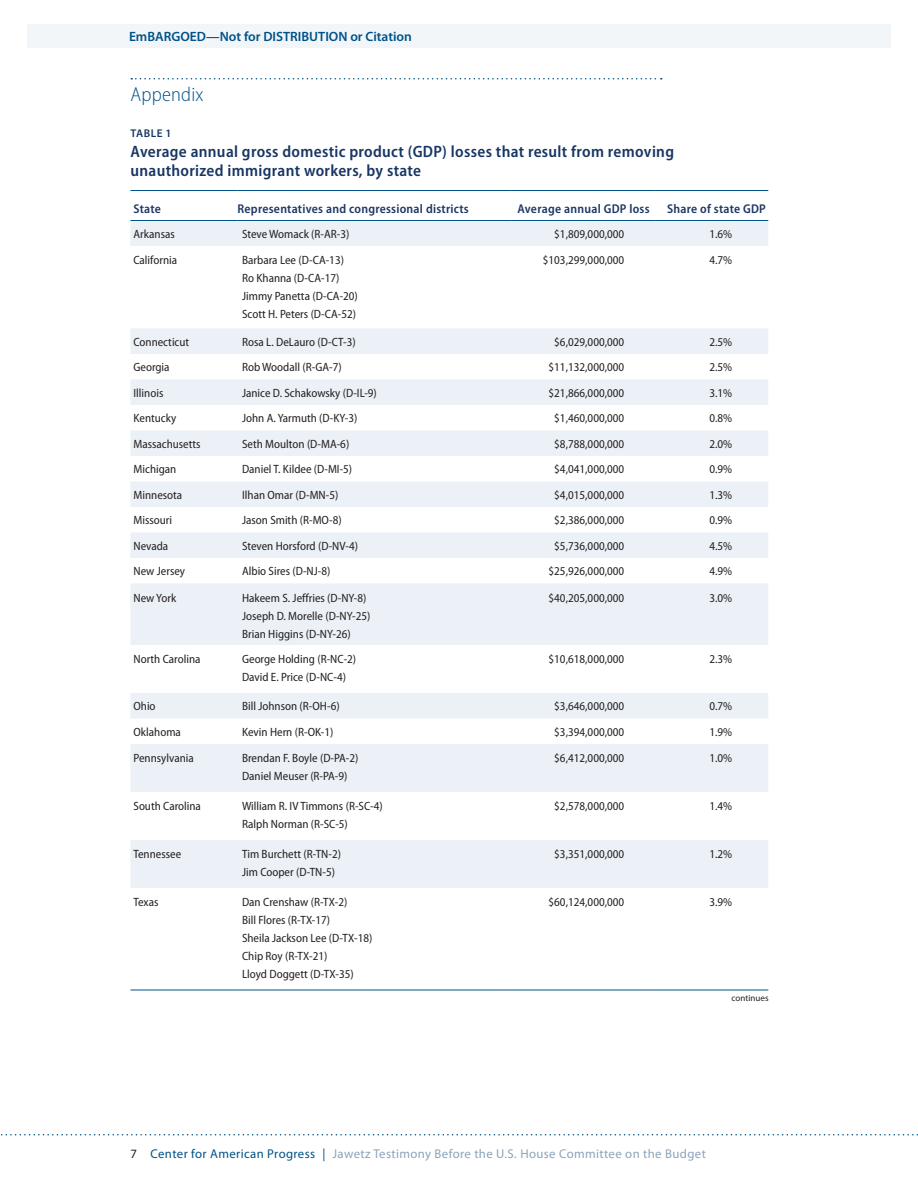
<style>
.page{position:relative;width:918px;height:1188px;background:#fff}
.page>*{position:absolute;margin:0;border:0;box-sizing:border-box;transform-origin:0 0}
.t1{font:300 semi-condensed 20.25px "Myriad Pro";letter-spacing:.01em;color:#005288}
.t2{font:600 semi-condensed 16.5px/19.5px "Myriad Pro";letter-spacing:.02em;color:#183663}
.t3{font:600 13.5px "Myriad Pro";color:#005288}
.t4{font:12.75px "Myriad Pro";letter-spacing:.03em;color:#8ca3ba}
.t5{font:600 semi-condensed 12.75px "Myriad Pro";letter-spacing:.02em;color:#1c3664}
.t6{font:semi-condensed 12px/18px "Myriad Pro";color:#231f20}
.t7{font:600 11.25px "Myriad Pro";letter-spacing:.04em;color:#183663}
.t8{font:9px "Myriad Pro";color:#231f20}
.s1{color:#231f20}
.s2{color:#005288}
</style>
<div class="page">
<div style="left:27px;top:25px;width:864px;height:23px;background:#f2f6f9"></div>
<svg style="left:1px;top:1134px;width:917px;height:2px"></svg>
<svg style="left:130px;top:221px;width:638px;height:667px"></svg>
<hr style="left:130px;top:190px;width:108px;height:1px;background:#005288">
<hr style="left:238px;top:190px;width:272px;height:1px;background:#005288">
<hr style="left:510px;top:190px;width:144px;height:1px;background:#005288">
<hr style="left:654px;top:190px;width:114px;height:1px;background:#005288">
<hr style="left:130px;top:220px;width:108px;height:1px;background:#005288">
<hr style="left:238px;top:220px;width:272px;height:1px;background:#005288">
<hr style="left:510px;top:220px;width:144px;height:1px;background:#005288">
<hr style="left:654px;top:220px;width:114px;height:1px;background:#005288">
<hr style="left:130px;top:990px;width:108px;height:1px;background:#005288">
<hr style="left:238px;top:990px;width:272px;height:1px;background:#005288">
<hr style="left:510px;top:990px;width:144px;height:1px;background:#005288">
<hr style="left:654px;top:990px;width:114px;height:1px;background:#005288">
<svg style="left:131px;top:78px;width:531px;height:2px"></svg>
<p class="t3" style="left:129px;top:28px;width:284px">EmBARGOED—Not for DISTRIBUTION or Citation</p>
<h1 class="t1" style="left:130px;top:83px;width:74px">Appendix</h1>
<p class="t7" style="left:131px;top:127px;width:42px">TABLE 1</p>
<h2 class="t2" style="left:130px;top:142px;width:545px">Average annual gross domestic product (GDP) losses that result from removing unauthorized immigrant workers, by state</h2>
<p class="t5" style="left:134px;top:202px;width:29px">State</p>
<p class="t5" style="left:238px;top:202px;width:233px">Representatives and congressional districts</p>
<p class="t5" style="left:518px;top:202px;width:134px">Average annual GDP loss</p>
<p class="t5" style="left:667px;top:202px;width:100px">Share of state GDP</p>
<p class="t6" style="left:134px;top:225px;width:43px">Arkansas</p>
<p class="t6" style="left:242px;top:225px;width:109px">Steve Womack (R-AR-3)</p>
<p class="t6" style="left:554px;top:225px;width:72px">$1,809,000,000</p>
<p class="t6" style="left:709px;top:225px;width:24px">1.6%</p>
<p class="t6" style="left:134px;top:251px;width:45px">California</p>
<p class="t6" style="left:242px;top:251px;width:117px">Barbara Lee (D-CA-13)<br>Ro Khanna (D-CA-17)<br>Jimmy Panetta (D-CA-20)<br>Scott H. Peters (D-CA-52)</p>
<p class="t6" style="left:543px;top:251px;width:83px">$103,299,000,000</p>
<p class="t6" style="left:709px;top:251px;width:24px">4.7%</p>
<p class="t6" style="left:134px;top:333px;width:57px">Connecticut</p>
<p class="t6" style="left:242px;top:333px;width:115px">Rosa L. DeLauro (D-CT-3)</p>
<p class="t6" style="left:554px;top:333px;width:72px">$6,029,000,000</p>
<p class="t6" style="left:709px;top:333px;width:24px">2.5%</p>
<p class="t6" style="left:134px;top:358px;width:38px">Georgia</p>
<p class="t6" style="left:242px;top:358px;width:101px">Rob Woodall (R-GA-7)</p>
<p class="t6" style="left:549px;top:358px;width:77px">$11,132,000,000</p>
<p class="t6" style="left:709px;top:358px;width:24px">2.5%</p>
<p class="t6" style="left:134px;top:384px;width:31px">Illinois</p>
<p class="t6" style="left:242px;top:384px;width:136px">Janice D. Schakowsky (D-IL-9)</p>
<p class="t6" style="left:549px;top:384px;width:77px">$21,866,000,000</p>
<p class="t6" style="left:709px;top:384px;width:24px">3.1%</p>
<p class="t6" style="left:134px;top:409px;width:44px">Kentucky</p>
<p class="t6" style="left:242px;top:409px;width:117px">John A. Yarmuth (D-KY-3)</p>
<p class="t6" style="left:554px;top:409px;width:72px">$1,460,000,000</p>
<p class="t6" style="left:709px;top:409px;width:24px">0.8%</p>
<p class="t6" style="left:134px;top:435px;width:69px">Massachusetts</p>
<p class="t6" style="left:242px;top:435px;width:109px">Seth Moulton (D-MA-6)</p>
<p class="t6" style="left:554px;top:435px;width:72px">$8,788,000,000</p>
<p class="t6" style="left:709px;top:435px;width:24px">2.0%</p>
<p class="t6" style="left:134px;top:460px;width:44px">Michigan</p>
<p class="t6" style="left:242px;top:460px;width:112px">Daniel T. Kildee (D-MI-5)</p>
<p class="t6" style="left:554px;top:460px;width:72px">$4,041,000,000</p>
<p class="t6" style="left:709px;top:460px;width:24px">0.9%</p>
<p class="t6" style="left:134px;top:486px;width:50px">Minnesota</p>
<p class="t6" style="left:242px;top:486px;width:98px">Ilhan Omar (D-MN-5)</p>
<p class="t6" style="left:554px;top:486px;width:72px">$4,015,000,000</p>
<p class="t6" style="left:709px;top:486px;width:24px">1.3%</p>
<p class="t6" style="left:134px;top:511px;width:40px">Missouri</p>
<p class="t6" style="left:242px;top:511px;width:101px">Jason Smith (R-MO-8)</p>
<p class="t6" style="left:554px;top:511px;width:72px">$2,386,000,000</p>
<p class="t6" style="left:709px;top:511px;width:24px">0.9%</p>
<p class="t6" style="left:134px;top:537px;width:36px">Nevada</p>
<p class="t6" style="left:242px;top:537px;width:117px">Steven Horsford (D-NV-4)</p>
<p class="t6" style="left:554px;top:537px;width:72px">$5,736,000,000</p>
<p class="t6" style="left:709px;top:537px;width:24px">4.5%</p>
<p class="t6" style="left:134px;top:562px;width:53px">New Jersey</p>
<p class="t6" style="left:242px;top:562px;width:90px">Albio Sires (D-NJ-8)</p>
<p class="t6" style="left:549px;top:562px;width:77px">$25,926,000,000</p>
<p class="t6" style="left:709px;top:562px;width:24px">4.9%</p>
<p class="t6" style="left:134px;top:589px;width:44px">New York</p>
<p class="t6" style="left:242px;top:589px;width:130px">Hakeem S. Jeffries (D-NY-8)<br>Joseph D. Morelle (D-NY-25)<br>Brian Higgins (D-NY-26)</p>
<p class="t6" style="left:549px;top:589px;width:77px">$40,205,000,000</p>
<p class="t6" style="left:709px;top:589px;width:24px">3.0%</p>
<p class="t6" style="left:134px;top:650px;width:69px">North Carolina</p>
<p class="t6" style="left:242px;top:650px;width:116px">George Holding (R-NC-2)<br>David E. Price (D-NC-4)</p>
<p class="t6" style="left:549px;top:650px;width:77px">$10,618,000,000</p>
<p class="t6" style="left:709px;top:650px;width:24px">2.3%</p>
<p class="t6" style="left:134px;top:698px;width:24px">Ohio</p>
<p class="t6" style="left:242px;top:698px;width:99px">Bill Johnson (R-OH-6)</p>
<p class="t6" style="left:554px;top:698px;width:72px">$3,646,000,000</p>
<p class="t6" style="left:709px;top:698px;width:24px">0.7%</p>
<p class="t6" style="left:134px;top:723px;width:49px">Oklahoma</p>
<p class="t6" style="left:242px;top:723px;width:93px">Kevin Hern (R-OK-1)</p>
<p class="t6" style="left:554px;top:723px;width:72px">$3,394,000,000</p>
<p class="t6" style="left:709px;top:723px;width:24px">1.9%</p>
<p class="t6" style="left:134px;top:749px;width:62px">Pennsylvania</p>
<p class="t6" style="left:242px;top:749px;width:118px">Brendan F. Boyle (D-PA-2)<br>Daniel Meuser (R-PA-9)</p>
<p class="t6" style="left:554px;top:749px;width:72px">$6,412,000,000</p>
<p class="t6" style="left:709px;top:749px;width:24px">1.0%</p>
<p class="t6" style="left:134px;top:797px;width:69px">South Carolina</p>
<p class="t6" style="left:242px;top:797px;width:142px">William R. IV Timmons (R-SC-4)<br>Ralph Norman (R-SC-5)</p>
<p class="t6" style="left:554px;top:797px;width:72px">$2,578,000,000</p>
<p class="t6" style="left:709px;top:797px;width:24px">1.4%</p>
<p class="t6" style="left:134px;top:845px;width:49px">Tennessee</p>
<p class="t6" style="left:242px;top:845px;width:100px">Tim Burchett (R-TN-2)<br>Jim Cooper (D-TN-5)</p>
<p class="t6" style="left:554px;top:845px;width:72px">$3,351,000,000</p>
<p class="t6" style="left:709px;top:845px;width:24px">1.2%</p>
<p class="t6" style="left:134px;top:893px;width:26px">Texas</p>
<p class="t6" style="left:242px;top:893px;width:132px">Dan Crenshaw (R-TX-2)<br>Bill Flores (R-TX-17)<br>Sheila Jackson Lee (D-TX-18)<br>Chip Roy (R-TX-21)<br>Lloyd Doggett (D-TX-35)</p>
<p class="t6" style="left:549px;top:893px;width:77px">$60,124,000,000</p>
<p class="t6" style="left:709px;top:893px;width:24px">3.9%</p>
<p class="t8" style="left:732px;top:992px;width:38px">continues</p>
<p class="t4" style="left:130px;top:1146px;width:577px"><span class="s1">7</span> <span class="s2">Center for American Progress |</span> Jawetz Testimony Before the U.S. House Committee on the Budget</p>
</div>
